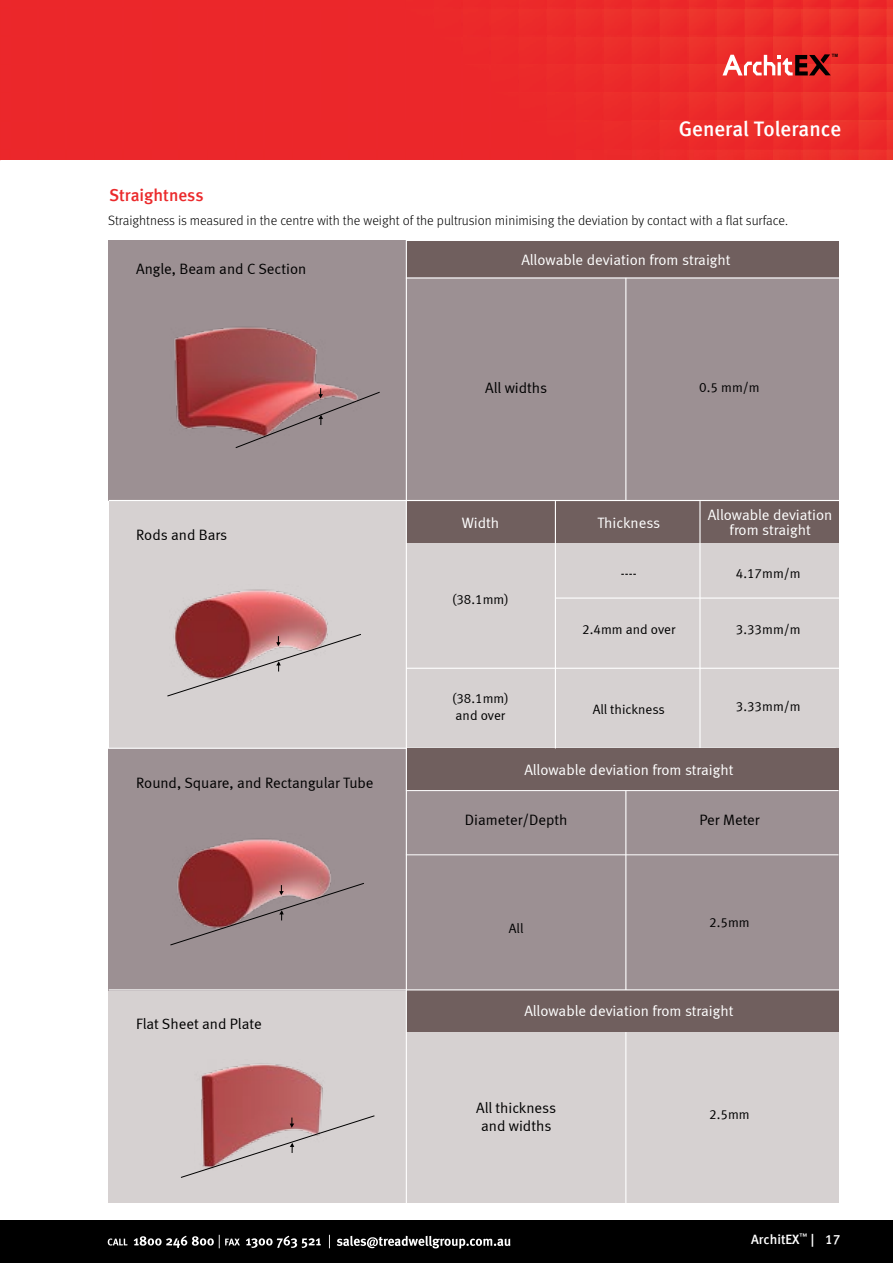
<style>
.page{position:relative;width:893px;height:1263px;background:#fff}
.page>*{position:absolute;margin:0;border:0;box-sizing:border-box;transform-origin:0 0}
.t1{font:21px "Meta Medium LF";color:#fff}
.t2{font:17.25px "Meta Medium LF";color:#eb2a2c}
.t3{font:15px/15px "Meta Normal LF";color:#fff;text-align:center}
.t4{font:15px/18px "Meta Normal LF";color:#000;text-align:center}
.t5{font:300 13.5px "Meta OT";color:#000}
.t6{font:13.5px/16.2px "Meta Normal LF";color:#000}
.t7{font:13.5px "Meta Medium LF";color:#fff}
.t8{font:700 4.5px "Arial";color:#000}
</style>
<div class="page">
<div style="left:0;top:1220px;width:893px;height:43px;background:#000"></div>
<svg style="left:108px;top:1235px;width:222px;height:13px"></svg>
<svg style="left:337px;top:1236px;width:174px;height:13px"></svg>
<svg style="left:0;top:0;width:893px;height:160px"></svg>
<div style="left:384px;top:241px;width:455px;height:41px;background:#705f5e"></div>
<div style="left:369px;top:278px;width:470px;height:223px;background:#9c9093"></div>
<div style="left:384px;top:1030px;width:455px;height:173px;background:#d6d1d1"></div>
<div style="left:384px;top:529px;width:455px;height:219px;background:#d6d1d1"></div>
<div style="left:380px;top:776px;width:459px;height:214px;background:#9c9093"></div>
<div style="left:109px;top:241px;width:297px;height:260px;background:#9c9093"></div>
<div style="left:108px;top:983px;width:298px;height:220px;background:#d6d1d1"></div>
<div style="left:109px;top:501px;width:297px;height:247px;background:#d6d1d1"></div>
<div style="left:108px;top:748px;width:298px;height:242px;background:#9c9093"></div>
<hr style="left:555px;top:597px;width:286px;height:2px;background:#fff">
<hr style="left:406px;top:854px;width:432px;height:1px;background:#fff">
<hr style="left:406px;top:790px;width:432px;height:1px;background:#fff">
<hr style="left:406px;top:278px;width:434px;height:1px;background:#fff">
<hr style="left:108px;top:748px;width:728px;height:1px;background:#fff">
<hr style="left:406px;top:668px;width:433px;height:1px;background:#fff">
<hr style="left:625px;top:278px;width:1px;height:223px;background:#fff">
<hr style="left:625px;top:791px;width:1px;height:199px;background:#fff">
<hr style="left:625px;top:1030px;width:1px;height:177px;background:#fff">
<div style="left:407px;top:749px;width:432px;height:41px;background:#705f5e"></div>
<div style="left:406px;top:990px;width:433px;height:42px;background:#705f5e"></div>
<div style="left:406px;top:501px;width:433px;height:42px;background:#705f5e"></div>
<img style="left:174px;top:327px;width:168px;height:102px">
<img style="left:174px;top:589px;width:154px;height:44px">
<img style="left:177px;top:838px;width:154px;height:44px">
<img style="left:201px;top:1063px;width:122px;height:52px">
<hr style="left:555px;top:501px;width:1px;height:247px;background:#fff">
<hr style="left:699px;top:501px;width:2px;height:247px;background:#fff">
<hr style="left:109px;top:500px;width:731px;height:1px;background:#fff">
<svg style="left:235px;top:388px;width:145px;height:60px"></svg>
<svg style="left:167px;top:633px;width:194px;height:64px"></svg>
<svg style="left:170px;top:882px;width:194px;height:64px"></svg>
<svg style="left:180px;top:1115px;width:195px;height:63px"></svg>
<hr style="left:109px;top:989px;width:731px;height:1px;background:#fff">
<hr style="left:406px;top:236px;width:1px;height:971px;background:#fff">
<p class="t8" style="left:832px;top:53px;width:8px">TM</p>
<h1 class="t1" style="left:679px;top:116px;width:164px">General Tolerance</h1>
<p class="t2" style="left:109px;top:185px;width:96px">Straightness</p>
<p class="t5" style="left:108px;top:212px;width:681px">Straightness is measured in the centre with the weight of the pultrusion minimising the deviation by contact with a flat surface.</p>
<p class="t3" style="left:521px;top:252px;width:211px">Allowable deviation from straight</p>
<p class="t4" style="left:136px;top:259px;width:172px">Angle, Beam and C Section</p>
<p class="t4" style="left:136px;top:526px;width:92px">Rods and Bars</p>
<p class="t4" style="left:136px;top:773px;width:239px">Round, Square, and Rectangular Tube</p>
<p class="t4" style="left:136px;top:1014px;width:127px">Flat Sheet and Plate</p>
<p class="t4" style="left:485px;top:379px;width:63px">All widths</p>
<p class="t6" style="left:699px;top:379px;width:62px">0.5 mm/m</p>
<p class="t3" style="left:462px;top:515px;width:39px">Width</p>
<p class="t3" style="left:597px;top:515px;width:64px">Thickness</p>
<p class="t3" style="left:708px;top:507px;width:126px">Allowable deviation from straight</p>
<p class="t6" style="left:452px;top:591px;width:58px">(38.1mm)</p>
<p class="t6" style="left:621px;top:565px;width:17px">----</p>
<p class="t6" style="left:582px;top:621px;width:95px">2.4mm and over</p>
<p class="t6" style="left:736px;top:565px;width:66px">4.17mm/m</p>
<p class="t6" style="left:736px;top:621px;width:66px">3.33mm/m</p>
<p class="t6" style="left:452px;top:690px;width:58px">(38.1mm) and over</p>
<p class="t6" style="left:593px;top:701px;width:74px">All thickness</p>
<p class="t6" style="left:736px;top:698px;width:66px">3.33mm/m</p>
<p class="t3" style="left:524px;top:762px;width:211px">Allowable deviation from straight</p>
<p class="t4" style="left:465px;top:810px;width:104px">Diameter/Depth</p>
<p class="t4" style="left:699px;top:811px;width:62px">Per Meter</p>
<p class="t6" style="left:509px;top:920px;width:16px">All</p>
<p class="t6" style="left:709px;top:914px;width:42px">2.5mm</p>
<p class="t3" style="left:524px;top:1003px;width:211px">Allowable deviation from straight</p>
<p class="t4" style="left:476px;top:1098px;width:81px">All thickness and widths</p>
<p class="t6" style="left:709px;top:1106px;width:42px">2.5mm</p>
<p class="t7" style="left:751px;top:1231px;width:91px">ArchitEX<sup>™</sup> | 17</p>
</div>
